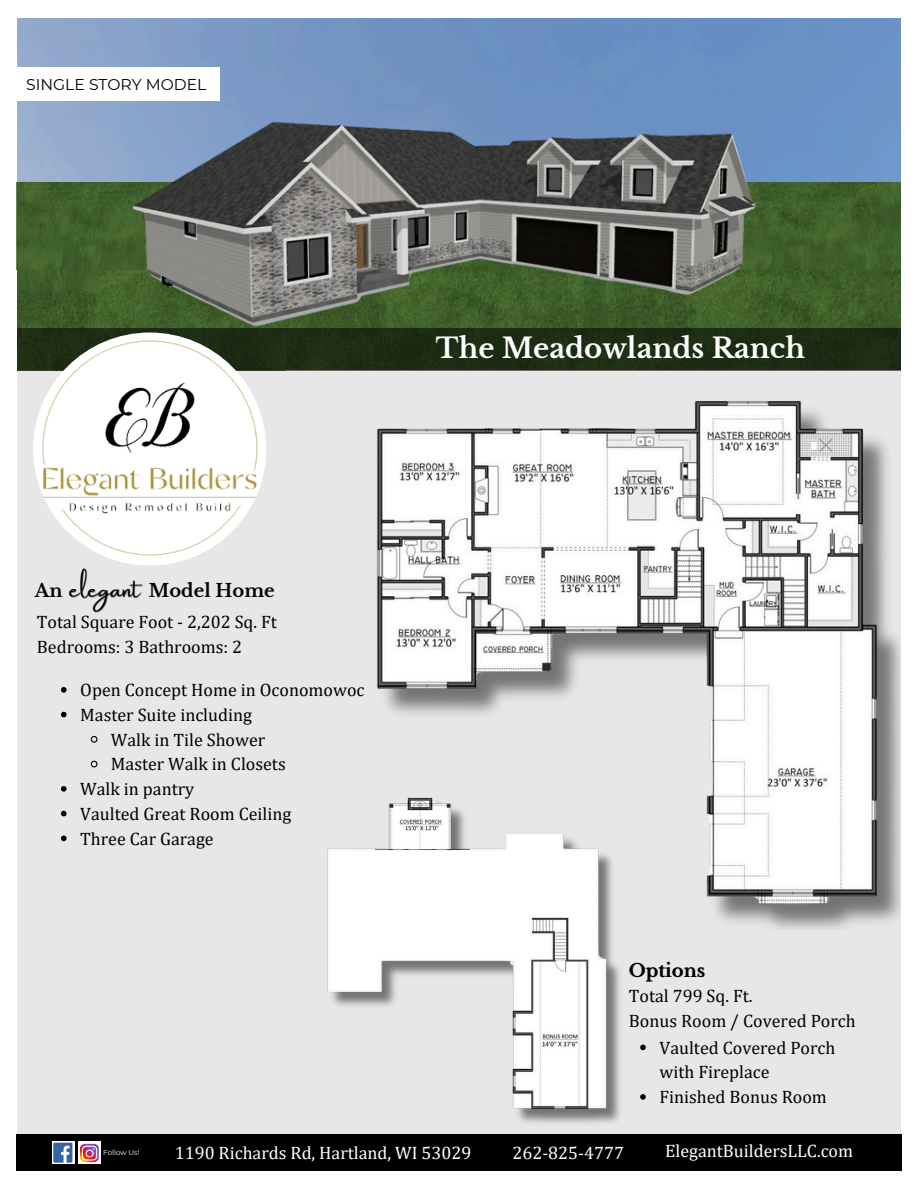
<style>
.page{position:relative;width:918px;height:1188px;background:#e7e7e7}
.page>*{position:absolute;margin:0;border:0;box-sizing:border-box;transform-origin:0 0}
.t1{font:700 27.45px "Libre Baskerville";color:#fff}
.t2{font:22.95px "Amsterdam One";color:#000}
.t3{font:18px/24.8px "Cambria";color:#000}
.t4{font:18px "Cambria";color:#fff}
.t5{font:700 18px "Libre Baskerville";color:#000}
.t6{font:15.6px "Montserrat";color:#000}
.t7{font:7.2px "Montserrat";color:#fff}
</style>
<div class="page">
<img style="left:370px;top:370px;width:532px;height:559px">
<img style="left:17px;top:18px;width:885px;height:164px">
<img style="left:769px;top:182px;width:133px;height:146px">
<div style="left:466px;top:370px;width:185px;height:57px;background:#e7e7e7"></div>
<img style="left:17px;top:143px;width:109px;height:185px">
<div style="left:14px;top:1172px;width:904px;height:16px;background:#fff"></div>
<div style="left:12px;top:328px;width:890px;height:42px;background:#1e2d13"></div>
<div style="left:12px;top:67px;width:208px;height:34px;background:#fff"></div>
<div style="left:11px;top:0;width:899px;height:18px;background:#fff"></div>
<div style="left:0;top:0;width:17px;height:1188px;background:#fff"></div>
<img style="left:769px;top:183px;width:133px;height:87px">
<div style="left:902px;top:0;width:16px;height:1180px;background:#fff"></div>
<img style="left:33px;top:335px;width:233px;height:229px">
<img style="left:327px;top:825px;width:309px;height:298px">
<img style="left:375px;top:793px;width:94px;height:56px">
<div style="left:16px;top:1134px;width:886px;height:37px;background:#000"></div>
<svg style="left:52px;top:1141px;width:23px;height:23px"></svg>
<img style="left:78px;top:1141px;width:23px;height:23px">
<img style="left:17px;top:183px;width:109px;height:87px">
<img style="left:126px;top:94px;width:643px;height:248px">
<svg style="left:61px;top:687px;width:6px;height:6px"></svg>
<svg style="left:61px;top:712px;width:6px;height:5px"></svg>
<svg style="left:90px;top:736px;width:8px;height:7px"></svg>
<svg style="left:90px;top:760px;width:8px;height:8px"></svg>
<svg style="left:61px;top:786px;width:6px;height:6px"></svg>
<svg style="left:61px;top:811px;width:6px;height:5px"></svg>
<svg style="left:61px;top:836px;width:6px;height:5px"></svg>
<svg style="left:640px;top:1045px;width:6px;height:5px"></svg>
<svg style="left:640px;top:1094px;width:6px;height:6px"></svg>
<p class="t6" style="left:26px;top:75px;width:182px">SINGLE STORY MODEL</p>
<p class="t1" style="left:436px;top:331px;width:371px">The Meadowlands Ranch</p>
<p class="t2" style="left:70px;top:577px;width:73px">elegant</p>
<p class="t5" style="left:149px;top:580px;width:128px">Model Home</p>
<p class="t5" style="left:35px;top:580px;width:29px">An</p>
<p class="t3" style="left:37px;top:609px;width:241px">Total Square Foot - 2,202 Sq. Ft<br>Bedrooms: 3 Bathrooms: 2</p>
<p class="t3" style="left:80px;top:677px;width:286px">Open Concept Home in Oconomowoc</p>
<p class="t3" style="left:80px;top:702px;width:173px">Master Suite including</p>
<p class="t3" style="left:111px;top:727px;width:156px">Walk in Tile Shower</p>
<p class="t3" style="left:111px;top:751px;width:176px">Master Walk in Closets</p>
<p class="t3" style="left:80px;top:776px;width:116px">Walk in pantry</p>
<p class="t3" style="left:80px;top:801px;width:213px">Vaulted Great Room Ceiling</p>
<p class="t3" style="left:80px;top:826px;width:135px">Three Car Garage</p>
<p class="t5" style="left:629px;top:959px;width:78px">Options</p>
<p class="t3" style="left:629px;top:983px;width:228px">Total 799 Sq. Ft.<br>Bonus Room / Covered Porch</p>
<p class="t3" style="left:660px;top:1035px;width:177px">Vaulted Covered Porch with Fireplace</p>
<h1 class="t3" style="left:660px;top:1084px;width:169px">Finished Bonus Room</h1>
<p class="t7" style="left:103px;top:1148px;width:38px">Follow Us!</p>
<h3 class="t4" style="left:175px;top:1142px;width:298px">1190 Richards Rd, Hartland, WI 53029</h3>
<h2 class="t4" style="left:512px;top:1142px;width:113px">262-825-4777</h2>
<p class="t4" style="left:665px;top:1140px;width:190px">ElegantBuildersLLC.com</p>
</div>
